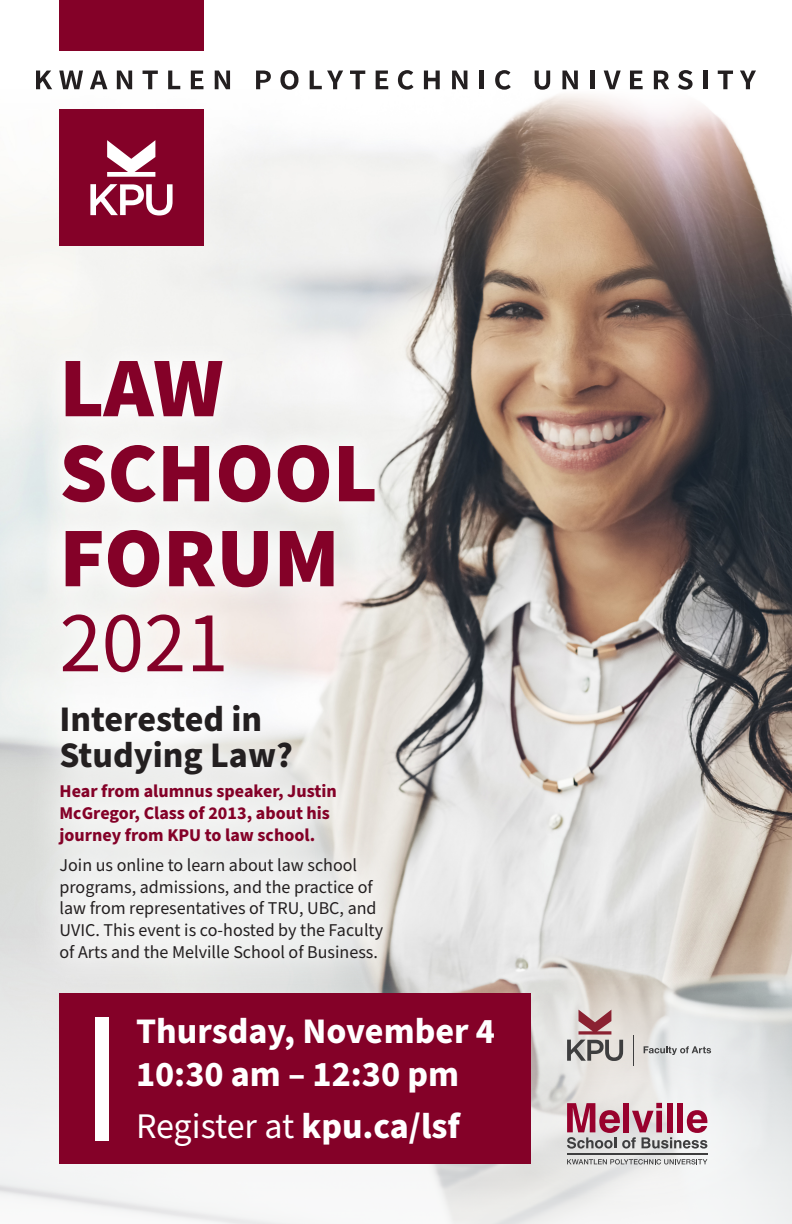
<style>
.page{position:relative;width:792px;height:1224px;background:#fff}
.page>*{position:absolute;margin:0;border:0;box-sizing:border-box;transform-origin:0 0}
.t1{font:900 85px/85px "Source Sans Pro";color:#840128}
.t2{font:85px "Source Sans Pro";color:#840128}
.t3{font:700 36px/43.2px "Source Sans Pro";color:#fff}
.t4{font:700 36px/36px "Source Sans Pro";color:#231f20}
.t5{font:36px "Source Sans Pro";letter-spacing:-.01em;color:#fff}
.t6{font:18px/21.6px "Source Sans Pro";color:#231f20}
.t7{font:700 18px/21.6px "Source Sans Pro";color:#840128}
.s1{font-weight:700}
</style>
<div class="page">
<img style="left:0;top:153px;width:792px;height:780px">
<svg style="left:0;top:933px;width:792px;height:291px"></svg>
<svg style="left:509px;top:962px;width:261px;height:150px"></svg>
<svg style="left:509px;top:1058px;width:261px;height:150px;fill:#ebecec"></svg>
<svg style="left:567px;top:1103px;width:140px;height:46px"></svg>
<svg style="left:567px;top:1159px;width:140px;height:5px"></svg>
<hr style="left:567px;top:1153px;width:140px;height:1px;background:#3e3e3f">
<div style="left:60px;top:109px;width:144px;height:137px;background:#840128"></div>
<svg style="left:107px;top:140px;width:48px;height:37px"></svg>
<svg style="left:90px;top:184px;width:83px;height:32px"></svg>
<div style="left:60px;top:0;width:144px;height:50px;background:#840128"></div>
<svg style="left:36px;top:71px;width:16px;height:18px"></svg>
<svg style="left:59px;top:71px;width:24px;height:18px"></svg>
<svg style="left:90px;top:71px;width:17px;height:18px"></svg>
<svg style="left:117px;top:71px;width:15px;height:18px"></svg>
<svg style="left:143px;top:71px;width:15px;height:18px"></svg>
<svg style="left:168px;top:71px;width:12px;height:18px"></svg>
<svg style="left:191px;top:71px;width:12px;height:18px"></svg>
<svg style="left:215px;top:71px;width:15px;height:18px"></svg>
<svg style="left:256px;top:71px;width:15px;height:18px"></svg>
<svg style="left:280px;top:70px;width:19px;height:20px"></svg>
<svg style="left:310px;top:71px;width:33px;height:18px"></svg>
<svg style="left:350px;top:71px;width:15px;height:18px"></svg>
<svg style="left:376px;top:71px;width:12px;height:18px"></svg>
<svg style="left:398px;top:70px;width:16px;height:20px"></svg>
<svg style="left:424px;top:71px;width:16px;height:18px"></svg>
<svg style="left:452px;top:71px;width:15px;height:18px"></svg>
<hr style="left:480px;top:71px;width:4px;height:18px;background:#231f20">
<svg style="left:495px;top:70px;width:16px;height:20px"></svg>
<svg style="left:535px;top:71px;width:15px;height:19px"></svg>
<svg style="left:562px;top:71px;width:16px;height:18px"></svg>
<hr style="left:590px;top:71px;width:4px;height:18px;background:#231f20">
<svg style="left:604px;top:71px;width:17px;height:18px"></svg>
<svg style="left:630px;top:71px;width:13px;height:18px"></svg>
<svg style="left:654px;top:71px;width:15px;height:18px"></svg>
<svg style="left:678px;top:70px;width:15px;height:20px"></svg>
<hr style="left:703px;top:71px;width:4px;height:18px;background:#231f20">
<svg style="left:718px;top:71px;width:15px;height:18px"></svg>
<svg style="left:740px;top:71px;width:16px;height:18px"></svg>
<svg style="left:27px;top:672px;width:387px;height:319px;fill:#ededec"></svg>
<svg style="left:38px;top:336px;width:362px;height:361px;fill:#f5f4f2"></svg>
<div style="left:60px;top:993px;width:471px;height:171px;background:#840128"></div>
<div style="left:96px;top:1017px;width:13px;height:124px;background:#fff"></div>
<svg style="left:567px;top:1010px;width:56px;height:51px"></svg>
<hr style="left:633px;top:1035px;width:1px;height:30px;background:#3e3e3f">
<svg style="left:644px;top:1046px;width:67px;height:9px"></svg>
<h1 class="t1" style="left:60px;top:347px;width:320px">LAW<br>SCHOOL<br>FORUM</h1>
<h1 class="t2" style="left:60px;top:586px;width:170px">2021</h1>
<h2 class="t4" style="left:60px;top:702px;width:235px">Interested in<br>Studying Law?</h2>
<p class="t7" style="left:60px;top:781px;width:279px">Hear from alumnus speaker, Justin<br>McGregor, Class of 2013, about his journey from KPU to law school.</p>
<p class="t6" style="left:60px;top:855px;width:325px">Join us online to learn about law school programs, admissions, and the practice of law from representatives of TRU, UBC, and UVIC. This event is co-hosted by the Faculty of Arts and the Melville School of Business.</p>
<h2 class="t3" style="left:136px;top:1010px;width:361px">Thursday, November 4<br>10:30 am – 12:30 pm</h2>
<h2 class="t5" style="left:136px;top:1102px;width:326px">Register at <span class="s1">kpu.ca/lsf</span></h2>
</div>
